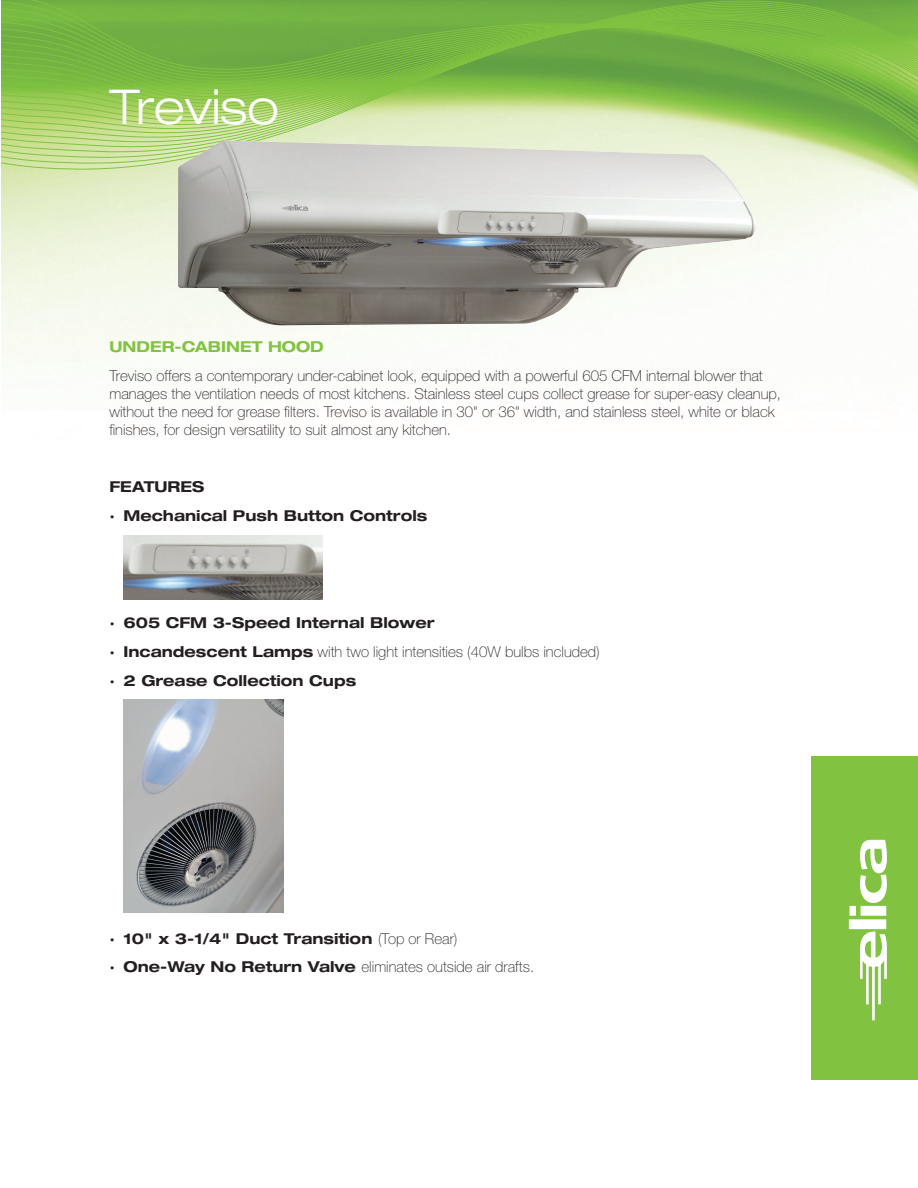
<style>
.page{position:relative;width:918px;height:1188px;background:#fff}
.page>*{position:absolute;margin:0;border:0;box-sizing:border-box;transform-origin:0 0}
.t1{font:300 expanded 48px "Helvetica Neue";color:#fff}
.t2{font:100 15px/18px "Helvetica Neue";color:#231f20}
.t3{font:700 expanded 15px/28.8px "Helvetica Neue";color:#231f20}
.t4{font:700 expanded 15px "Helvetica Neue";color:#81c340}
.s1{font-weight:100;font-stretch:normal}
</style>
<div class="page">
<svg style="left:2px;top:0;width:916px;height:154px;background:#8abf58"></svg>
<img style="left:178px;top:140px;width:579px;height:186px">
<img style="left:124px;top:535px;width:198px;height:64px">
<img style="left:124px;top:699px;width:160px;height:214px">
<div style="left:812px;top:756px;width:106px;height:324px;background:#81c340"></div>
<svg style="left:849px;top:840px;width:38px;height:180px"></svg>
<h1 class="t1" style="left:110px;top:89px;width:171px">Treviso</h1>
<p class="t4" style="left:110px;top:341px;width:216px">UNDER-CABINET HOOD</p>
<p class="t2" style="left:110px;top:368px;width:673px">Treviso offers a contemporary under-cabinet look, equipped with a powerful 605 CFM internal blower that manages the ventilation needs of most kitchens. Stainless steel cups collect grease for super-easy cleanup, without the need for grease filters. Treviso is available in 30" or 36" width, and stainless steel, white or black finishes, for design versatility to suit almost any kitchen.</p>
<p class="t3" style="left:110px;top:474px;width:319px">FEATURES<br>· Mechanical Push Button Controls</p>
<p class="t3" style="left:110px;top:610px;width:492px">· 605 CFM 3-Speed Internal Blower<br>· Incandescent Lamps <span class="s1">with two light intensities (40W bulbs included) </span>· 2 Grease Collection Cups</p>
<p class="t3" style="left:110px;top:925px;width:426px">· 10" x 3-1/4" Duct Transition <span class="s1">(Top or Rear)<br></span>· One-Way No Return Valve <span class="s1">eliminates outside air drafts.</span></p>
</div>
